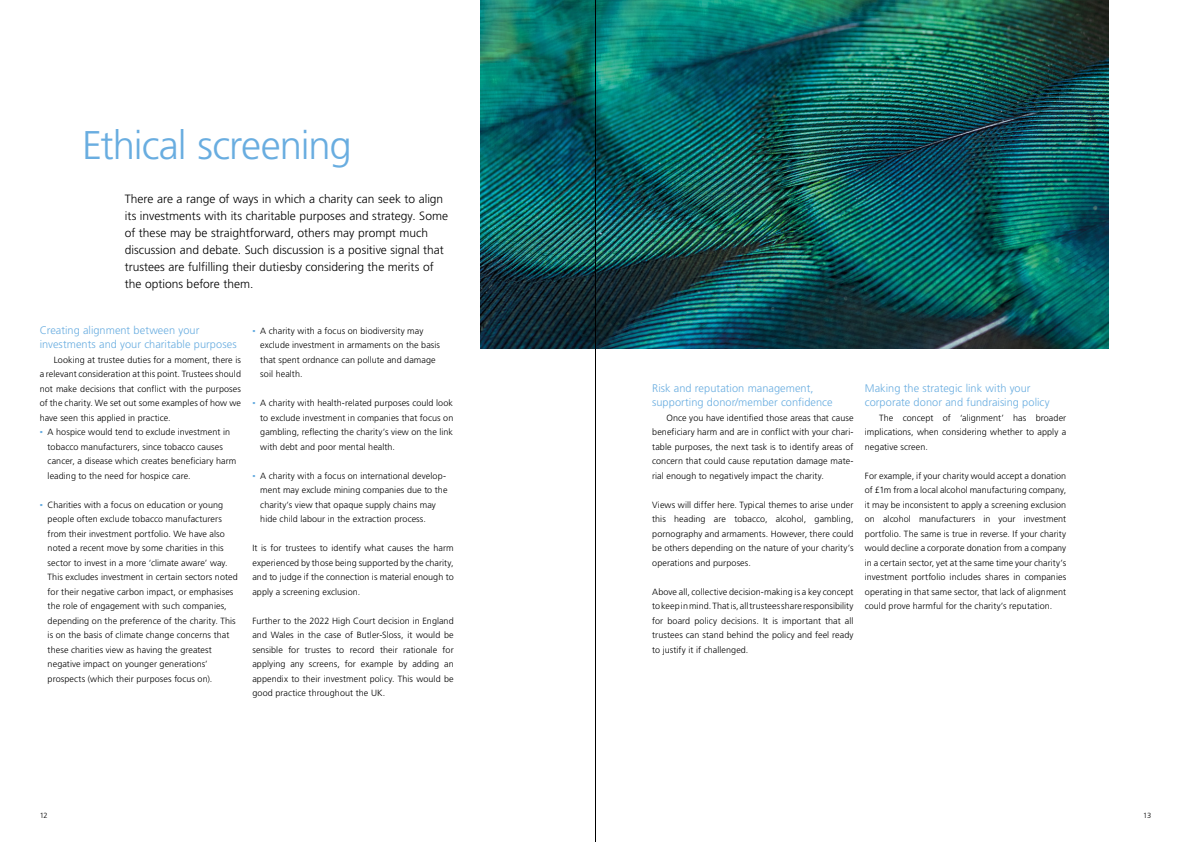
<style>
.page{position:relative;width:1191px;height:842px;background:#fff}
.page>*{position:absolute;margin:0;border:0;box-sizing:border-box;transform-origin:0 0}
.t1{font:300 40px "Frutiger LT Std";letter-spacing:-.025em;color:#69ade0}
.t2{font:300 12px/17px "Frutiger LT Std";color:#000}
.t3{font:300 11px/14.5px "Frutiger LT Std";letter-spacing:.005em;color:#69ade0}
.t4{font:300 9px/14.5px "Frutiger LT Std";letter-spacing:.01em;color:#000;text-align:justify}
.t5{font:300 7.5px "Frutiger LT Std";color:#000}
.s1{font-family:"Arial";font-weight:400;color:#69ade0}
</style>
<div class="page">
<img style="left:480px;top:0;width:628px;height:348px">
<hr style="left:595px;top:0;width:1px;height:842px;background:#000">
<h1 class="t1" style="left:82px;top:122px;width:271px">Ethical screening</h1>
<p class="t2" style="left:125px;top:191px;width:325px">There are a range of ways in which a charity can seek to align its investments with its charitable purposes and strategy. Some of these may be straightforward, others may prompt much discussion and debate. Such discussion is a positive signal that trustees are fulfilling their dutiesby considering the merits of the options before them.</p>
<p class="t3" style="left:40px;top:323px;width:198px">Creating alignment between your investments and your charitable purposes</p>
<p class="t4" style="left:40px;top:352px;width:203px;text-indent:14px">Looking at trustee duties for a moment, there is a relevant consideration at this point. Trustees should not make decisions that conflict with the purposes of the charity. We set out some examples of how we have seen this applied in practice.</p>
<p class="t4" style="left:48px;top:425px;width:190px;text-align:left;text-indent:-8px"><span class="s1">▪</span> A hospice would tend to exclude investment in tobacco manufacturers, since tobacco causes cancer, a disease which creates beneficiary harm leading to the need for hospice care.</p>
<p class="t4" style="left:48px;top:497px;width:192px;text-align:left;text-indent:-8px"><span class="s1">▪</span> Charities with a focus on education or young people often exclude tobacco manufacturers from their investment portfolio. We have also noted a recent move by some charities in this sector to invest in a more ‘climate aware’ way.<br>This excludes investment in certain sectors noted for their negative carbon impact, or emphasises the role of engagement with such companies, depending on the preference of the charity. This is on the basis of climate change concerns that these charities view as having the greatest negative impact on younger generations’ prospects (which their purposes focus on).</p>
<p class="t4" style="left:260px;top:323px;width:181px;text-align:left;text-indent:-8px"><span class="s1">▪</span> A charity with a focus on biodiversity may exclude investment in armaments on the basis that spent ordnance can pollute and damage soil health.</p>
<p class="t4" style="left:260px;top:396px;width:194px;text-indent:-8px"><span class="s1">▪</span> A charity with health-related purposes could look to exclude investment in companies that focus on gambling, reflecting the charity’s view on the link with debt and poor mental health.</p>
<p class="t4" style="left:260px;top:468px;width:189px;text-align:left;text-indent:-8px"><span class="s1">▪</span> A charity with a focus on international develop&shy;ment may exclude mining companies due to the charity’s view that opaque supply chains may hide child labour in the extraction process.</p>
<p class="t4" style="left:252px;top:541px;width:203px">It is for trustees to identify what causes the harm experienced by those being supported by the charity, and to judge if the connection is material enough to apply a screening exclusion.</p>
<p class="t4" style="left:252px;top:613px;width:203px">Further to the 2022 High Court decision in England and Wales in the case of Butler-Sloss, it would be sensible for trustes to record their rationale for applying any screens, for example by adding an appendix to their investment policy. This would be good practice throughout the UK.</p>
<p class="t3" style="left:652px;top:381px;width:182px">Risk and reputation management, supporting donor/member confidence</p>
<p class="t4" style="left:652px;top:410px;width:203px;text-indent:14px">Once you have identified those areas that cause beneficiary harm and are in conflict with your chari&shy;table purposes, the next task is to identify areas of concern that could cause reputation damage mate&shy;rial enough to negatively impact the charity.</p>
<p class="t4" style="left:652px;top:497px;width:203px">Views will differ here. Typical themes to arise under this heading are tobacco, alcohol, gambling, pornography and armaments. However, there could be others depending on the nature of your charity’s operations and purposes.</p>
<p class="t4" style="left:652px;top:584px;width:203px">Above all, collective decision-making is a key concept to keep in mind. That is, all trustees share responsibility for board policy decisions. It is important that all trustees can stand behind the policy and feel ready to justify it if challenged.</p>
<p class="t3" style="left:865px;top:381px;width:186px">Making the strategic link with your corporate donor and fundraising policy</p>
<p class="t4" style="left:865px;top:410px;width:203px;text-indent:14px">The concept of ‘alignment’ has broader implications, when considering whether to apply a negative screen.</p>
<p class="t4" style="left:865px;top:468px;width:203px">For example, if your charity would accept a donation of £1m from a local alcohol manufacturing company, it may be inconsistent to apply a screening exclusion on alcohol manufacturers in your investment portfolio. The same is true in reverse. If your charity would decline a corporate donation from a company in a certain sector, yet at the same time your charity’s investment portfolio includes shares in companies operating in that same sector, that lack of alignment could prove harmful for the charity’s reputation.</p>
<p class="t5" style="left:40px;top:811px;width:10px">12</p>
<p class="t5" style="left:1143px;top:811px;width:10px">13</p>
</div>
